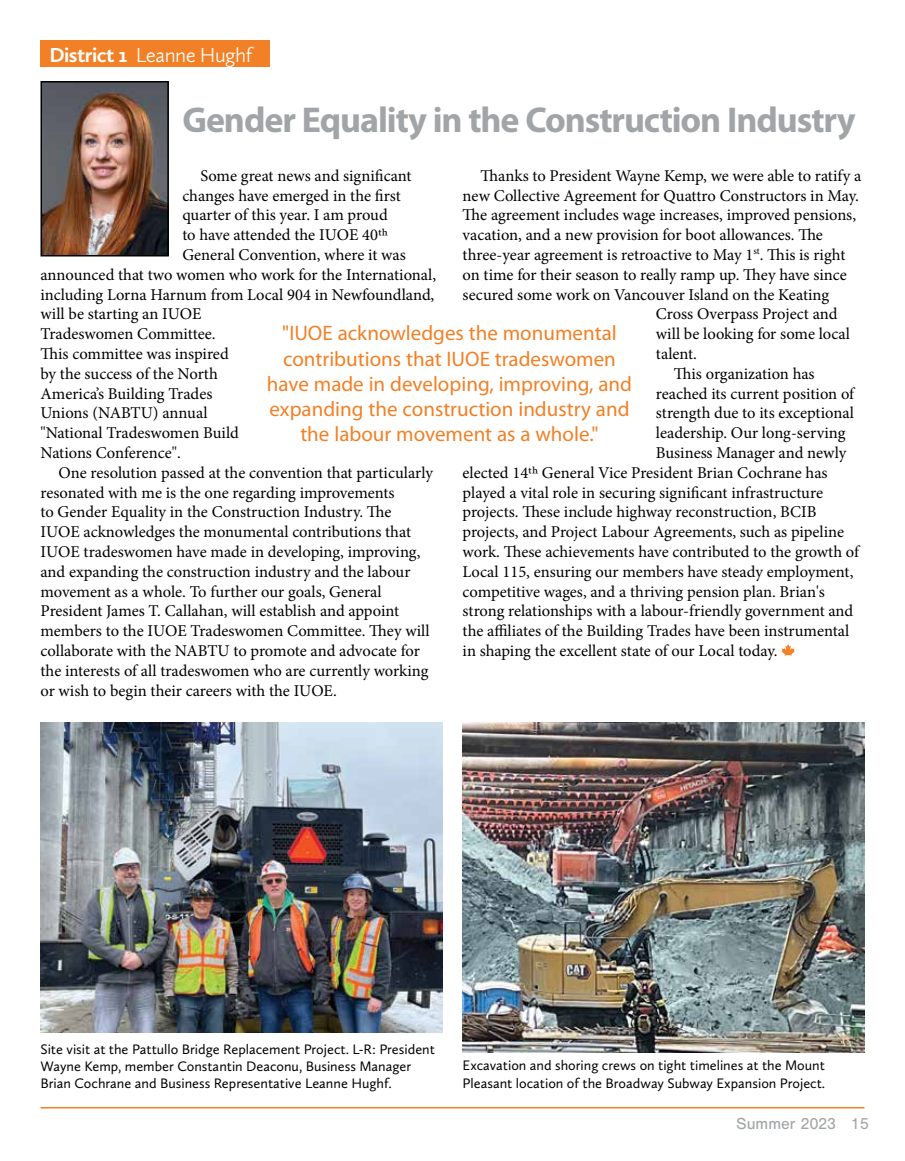
<style>
.page{position:relative;width:905px;height:1161px;background:#fff}
.page>*{position:absolute;margin:0;border:0;box-sizing:border-box;transform-origin:0 0}
.t1{font:700 36px "Myriad Pro";letter-spacing:-.03em;color:#a2a5a7}
.t2{font:21px/25.2px "Myriad Pro";color:#f28026;text-align:center}
.t3{font:300 21px "Calluna Sans";letter-spacing:-.025em;color:#fff}
.t4{font:16.5px "Minion Pro";color:#000}
.t5{font:16.5px "Nimbus San";color:#a2a5a7}
.t6{font:14.25px/17.1px "Calluna Sans";color:#000}
.s1{font-weight:700}
</style>
<div class="page">
<hr style="left:40px;top:1107px;width:824px;height:1px;background:#f28026">
<svg style="left:781px;top:644px;width:13px;height:12px"></svg>
<div style="left:40px;top:40px;width:230px;height:28px;background:#f28026"></div>
<img style="left:43px;top:84px;width:123px;height:169px">
<div style="left:40px;top:81px;width:129px;height:175px;border:2px solid #000"></div>
<img style="left:462px;top:722px;width:402px;height:331px">
<img style="left:40px;top:722px;width:402px;height:311px">
<p class="t3" style="left:50px;top:42px;width:204px"><span class="s1">District 1</span> Leanne Hughf</p>
<h1 class="t1" style="left:182px;top:96px;width:674px">Gender Equality in the Construction Industry</h1>
<p class="t4" style="left:480px;top:164px;width:382px">Thanks to President Wayne Kemp, we were able to ratify a</p>
<p class="t4" style="left:462px;top:184px;width:398px">new Collective Agreement for Quattro Constructors in May.</p>
<p class="t4" style="left:462px;top:204px;width:395px">The agreement includes wage increases, improved pensions,</p>
<p class="t4" style="left:462px;top:224px;width:362px">vacation, and a new provision for boot allowances. The</p>
<p class="t4" style="left:462px;top:244px;width:383px">three-year agreement is retroactive to May 1<sup>st</sup>. This is right</p>
<p class="t4" style="left:462px;top:263px;width:385px">on time for their season to really ramp up. They have since</p>
<p class="t4" style="left:462px;top:283px;width:368px">secured some work on Vancouver Island on the Keating</p>
<p class="t4" style="left:656px;top:303px;width:183px">Cross Overpass Project and</p>
<p class="t4" style="left:656px;top:323px;width:196px">will be looking for some local</p>
<p class="t4" style="left:656px;top:343px;width:43px">talent.</p>
<p class="t4" style="left:674px;top:362px;width:142px">This organization has</p>
<p class="t4" style="left:656px;top:382px;width:200px">reached its current position of</p>
<p class="t4" style="left:656px;top:402px;width:199px">strength due to its exceptional</p>
<p class="t4" style="left:656px;top:422px;width:191px">leadership. Our long-serving</p>
<p class="t4" style="left:656px;top:442px;width:192px">Business Manager and newly</p>
<p class="t4" style="left:462px;top:461px;width:366px">elected 14th General Vice President Brian Cochrane has</p>
<p class="t4" style="left:462px;top:481px;width:362px">played a vital role in securing significant infrastructure</p>
<p class="t4" style="left:462px;top:501px;width:355px">projects. These include highway reconstruction, BCIB</p>
<p class="t4" style="left:462px;top:521px;width:383px">projects, and Project Labour Agreements, such as pipeline</p>
<p class="t4" style="left:462px;top:541px;width:398px">work. These achievements have contributed to the growth of</p>
<p class="t4" style="left:462px;top:560px;width:392px">Local 115, ensuring our members have steady employment,</p>
<p class="t4" style="left:462px;top:580px;width:364px">competitive wages, and a thriving pension plan. Brian's</p>
<p class="t4" style="left:462px;top:600px;width:392px">strong relationships with a labour-friendly government and</p>
<p class="t4" style="left:462px;top:620px;width:388px">the affiliates of the Building Trades have been instrumental</p>
<p class="t4" style="left:462px;top:640px;width:316px">in shaping the excellent state of our Local today.</p>
<p class="t4" style="left:200px;top:164px;width:211px">Some great news and significant</p>
<p class="t4" style="left:182px;top:184px;width:219px">changes have emerged in the first</p>
<p class="t4" style="left:182px;top:204px;width:207px">quarter of this year. I am proud</p>
<p class="t4" style="left:182px;top:224px;width:207px">to have attended the IUOE 40th</p>
<p class="t4" style="left:182px;top:244px;width:225px">General Convention, where it was</p>
<p class="t4" style="left:41px;top:263px;width:397px">announced that two women who work for the International,</p>
<p class="t4" style="left:41px;top:283px;width:395px">including Lorna Harnum from Local 904 in Newfoundland,</p>
<p class="t4" style="left:41px;top:303px;width:162px">will be starting an IUOE</p>
<p class="t4" style="left:41px;top:323px;width:176px">Tradeswomen Committee.</p>
<p class="t4" style="left:41px;top:343px;width:190px">This committee was inspired</p>
<p class="t4" style="left:41px;top:362px;width:179px">by the success of the North</p>
<p class="t4" style="left:41px;top:382px;width:173px">America’s Building Trades</p>
<p class="t4" style="left:41px;top:402px;width:168px">Unions (NABTU) annual</p>
<p class="t4" style="left:41px;top:422px;width:200px">"National Tradeswomen Build</p>
<p class="t4" style="left:41px;top:442px;width:142px">Nations Conference".</p>
<p class="t4" style="left:59px;top:461px;width:376px">One resolution passed at the convention that particularly</p>
<p class="t4" style="left:41px;top:481px;width:355px">resonated with me is the one regarding improvements</p>
<p class="t4" style="left:41px;top:501px;width:352px">to Gender Equality in the Construction Industry. The</p>
<p class="t4" style="left:41px;top:521px;width:371px">IUOE acknowledges the monumental contributions that</p>
<p class="t4" style="left:41px;top:541px;width:381px">IUOE tradeswomen have made in developing, improving,</p>
<p class="t4" style="left:41px;top:560px;width:371px">and expanding the construction industry and the labour</p>
<p class="t4" style="left:41px;top:580px;width:343px">movement as a whole. To further our goals, General</p>
<p class="t4" style="left:41px;top:600px;width:359px">President James T. Callahan, will establish and appoint</p>
<p class="t4" style="left:41px;top:620px;width:390px">members to the IUOE Tradeswomen Committee. They will</p>
<p class="t4" style="left:41px;top:640px;width:381px">collaborate with the NABTU to promote and advocate for</p>
<p class="t4" style="left:41px;top:659px;width:389px">the interests of all tradeswomen who are currently working</p>
<p class="t4" style="left:41px;top:679px;width:298px">or wish to begin their careers with the IUOE.</p>
<p class="t2" style="left:267px;top:320px;width:367px">"IUOE acknowledges the monumental contributions that IUOE tradeswomen have made in developing, improving, and expanding the construction industry and the labour movement as a whole."</p>
<p class="t6" style="left:40px;top:1040px;width:396px">Site visit at the Pattullo Bridge Replacement Project. L-R: President<br>Wayne Kemp, member Constantin Deaconu, Business Manager<br>Brian Cochrane and Business Representative Leanne Hughf.</p>
<p class="t6" style="left:462px;top:1057px;width:364px">Excavation and shoring crews on tight timelines at the Mount<br>Pleasant location of the Broadway Subway Expansion Project.</p>
<p class="t5" style="left:736px;top:1114px;width:135px">Summer 2023 15</p>
</div>
